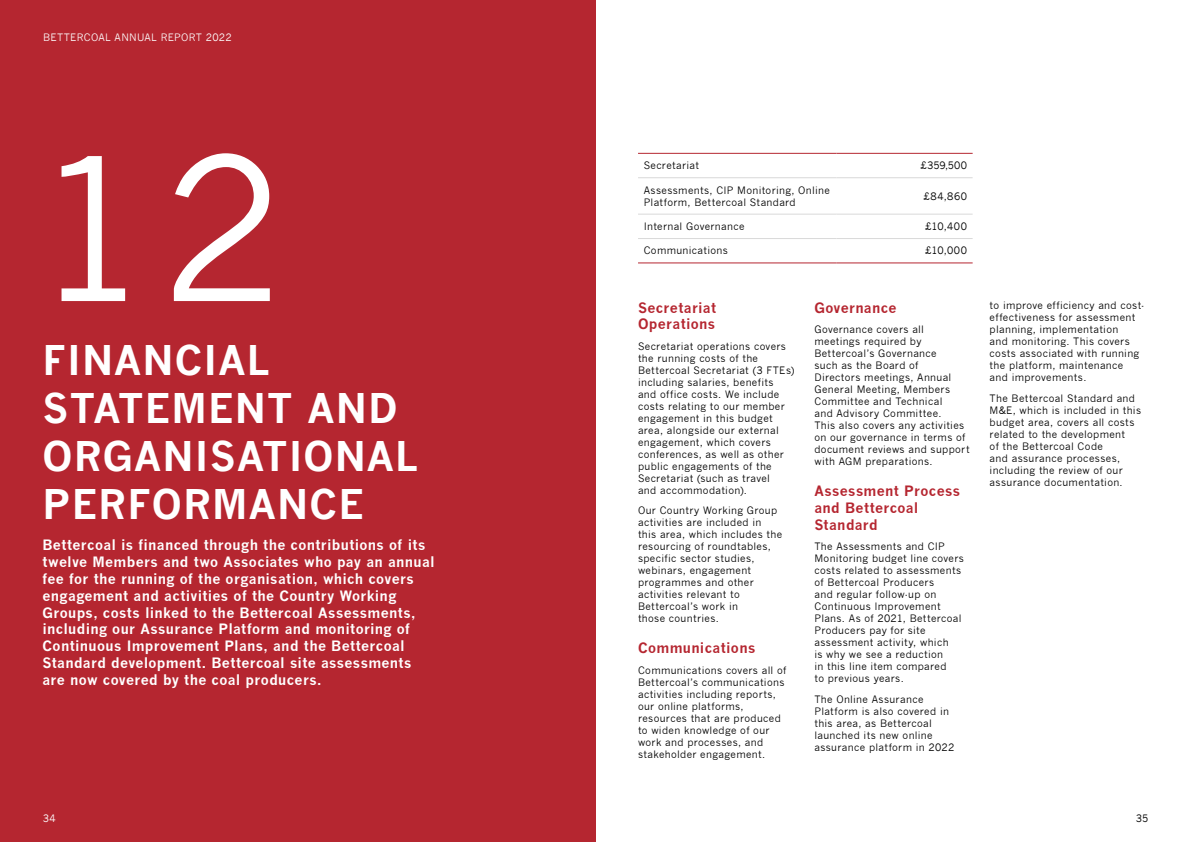
<style>
.page{position:relative;width:1191px;height:842px;background:#fff}
.page>*{position:absolute;margin:0;border:0;box-sizing:border-box;transform-origin:0 0}
.t1{font:195.8px "News Gothic";color:#fff}
.t2{font:700 40px/48px "News Gothic";letter-spacing:.03em;color:#fff}
.t3{font:700 14px/16.8px "News Gothic";letter-spacing:.025em;color:#fff}
.t4{font:700 14px/16.8px "News Gothic";letter-spacing:.025em;color:#b52630}
.t5{font:10px/12px "News Gothic";letter-spacing:.03em;color:#000}
.t6{font:10px "News Gothic";letter-spacing:.03em;color:#fff}
</style>
<div class="page">
<div style="left:0;top:0;width:595px;height:842px;background:#b52630"></div>
<hr style="left:638px;top:177px;width:198px;height:1px;background:#d9d9d9">
<hr style="left:836px;top:177px;width:136px;height:1px;background:#d9d9d9">
<hr style="left:638px;top:214px;width:198px;height:1px;background:#d9d9d9">
<hr style="left:836px;top:214px;width:136px;height:1px;background:#d9d9d9">
<hr style="left:638px;top:238px;width:198px;height:1px;background:#d9d9d9">
<hr style="left:836px;top:238px;width:136px;height:1px;background:#d9d9d9">
<hr style="left:638px;top:153px;width:198px;height:1px;background:#b52630">
<hr style="left:836px;top:153px;width:136px;height:1px;background:#b52630">
<hr style="left:638px;top:263px;width:198px;height:1px;background:#b52630">
<hr style="left:836px;top:263px;width:136px;height:1px;background:#b52630">
<p class="t6" style="left:43px;top:32px;width:190px">BETTERCOAL ANNUAL REPORT 2022</p>
<h1 class="t1" style="left:32px;top:117px;width:252px">12</h1>
<h2 class="t2" style="left:43px;top:336px;width:377px">FINANCIAL<br>STATEMENT AND<br>ORGANISATIONAL<br>PERFORMANCE</h2>
<p class="t3" style="left:43px;top:537px;width:394px">Bettercoal is financed through the contributions of its twelve Members and two Associates who pay an annual fee for the running of the organisation, which covers engagement and activities of the Country Working Groups, costs linked to the Bettercoal Assessments, including our Assurance Platform and monitoring of Continuous Improvement Plans, and the Bettercoal Standard development. Bettercoal site assessments are now covered by the coal producers.</p>
<p class="t6" style="left:43px;top:813px;width:14px">34</p>
<p class="t5" style="left:643px;top:160px;width:57px">Secretariat</p>
<p class="t5" style="left:920px;top:160px;width:48px">£359,500</p>
<p class="t5" style="left:643px;top:184px;width:187px">Assessments, CIP Monitoring, Online<br>Platform, Bettercoal Standard</p>
<p class="t5" style="left:923px;top:190px;width:45px">£84,860</p>
<p class="t5" style="left:643px;top:220px;width:102px">Internal Governance</p>
<p class="t5" style="left:925px;top:220px;width:43px">£10,400</p>
<p class="t5" style="left:643px;top:245px;width:86px">Communications</p>
<p class="t5" style="left:925px;top:245px;width:43px">£10,000</p>
<h3 class="t4" style="left:638px;top:299px;width:80px">Secretariat<br>Operations</h3>
<p class="t5" style="left:638px;top:340px;width:158px">Secretariat operations covers the running costs of the<br>Bettercoal Secretariat (3 FTEs) including salaries, benefits and office costs. We include costs relating to our member engagement in this budget area, alongside our external engagement, which covers conferences, as well as other public engagements of the<br>Secretariat (such as travel<br>and accommodation).</p>
<p class="t5" style="left:638px;top:505px;width:146px">Our Country Working Group activities are included in<br>this area, which includes the resourcing of roundtables, specific sector studies, webinars, engagement programmes and other activities relevant to<br>Bettercoal’s work in<br>those countries.</p>
<h3 class="t4" style="left:638px;top:640px;width:119px">Communications</h3>
<p class="t5" style="left:638px;top:664px;width:150px">Communications covers all of<br>Bettercoal’s communications activities including reports, our online platforms, resources that are produced to widen knowledge of our work and processes, and stakeholder engagement.</p>
<h3 class="t4" style="left:814px;top:299px;width:84px">Governance</h3>
<p class="t5" style="left:814px;top:323px;width:157px">Governance covers all meetings required by<br>Bettercoal’s Governance<br>such as the Board of<br>Directors meetings, Annual<br>General Meeting, Members<br>Committee and Technical<br>and Advisory Committee.<br>This also covers any activities on our governance in terms of document reviews and support with AGM preparations.</p>
<h3 class="t4" style="left:814px;top:482px;width:147px">Assessment Process and Bettercoal<br>Standard</h3>
<p class="t5" style="left:814px;top:540px;width:151px">The Assessments and CIP<br>Monitoring budget line covers costs related to assessments of Bettercoal Producers<br>and regular follow-up on<br>Continuous Improvement<br>Plans. As of 2021, Bettercoal<br>Producers pay for site assessment activity, which<br>is why we see a reduction<br>in this line item compared<br>to previous years.</p>
<p class="t5" style="left:814px;top:693px;width:141px">The Online Assurance<br>Platform is also covered in this area, as Bettercoal launched its new online assurance platform in 2022</p>
<p class="t5" style="left:989px;top:300px;width:156px">to improve efficiency and cost&shy;effectiveness for assessment planning, implementation<br>and monitoring. This covers costs associated with running the platform, maintenance<br>and improvements.</p>
<p class="t5" style="left:989px;top:392px;width:153px">The Bettercoal Standard and<br>M&amp;E, which is included in this budget area, covers all costs related to the development<br>of the Bettercoal Code<br>and assurance processes, including the review of our assurance documentation.</p>
<p class="t5" style="left:1135px;top:813px;width:14px">35</p>
</div>
